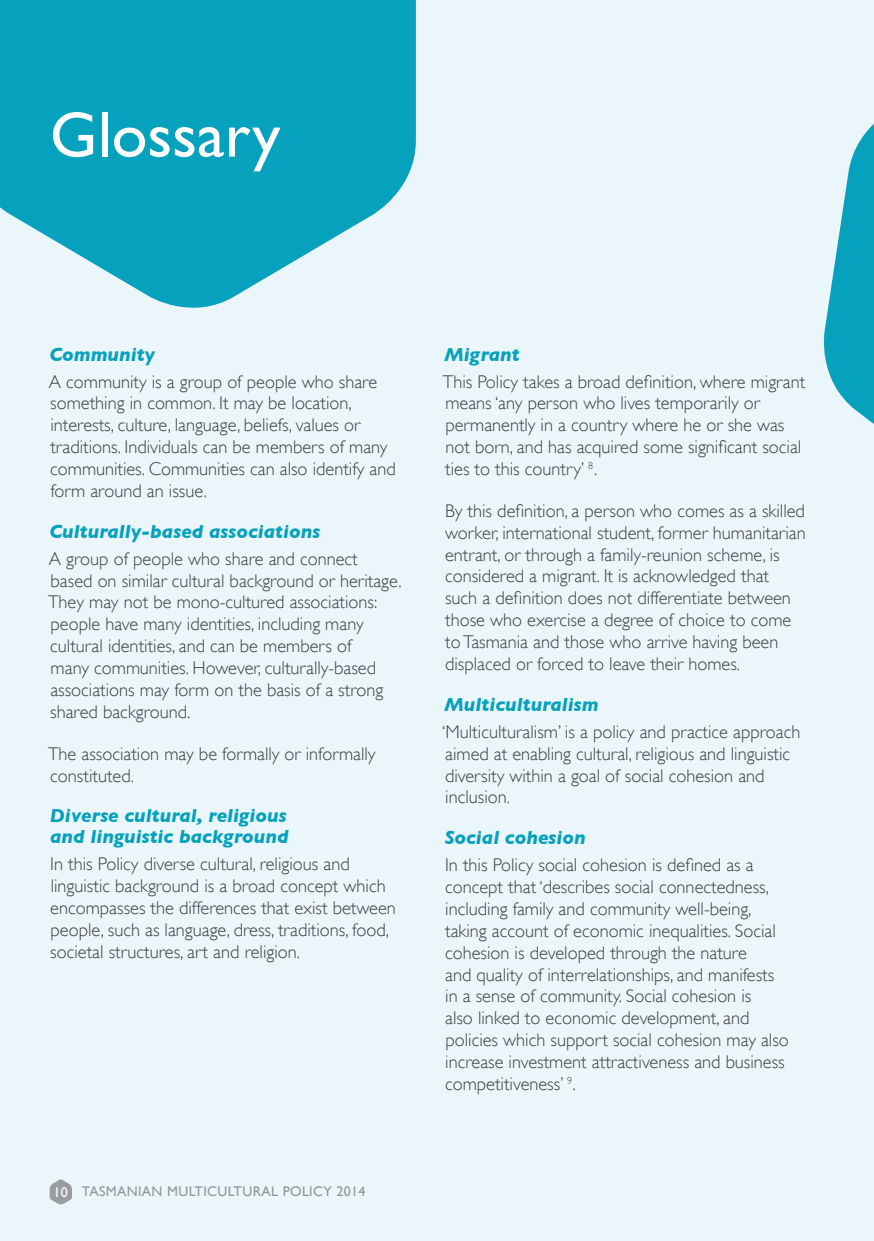
<style>
.page{position:relative;width:874px;height:1241px;background:#fff}
.page>*{position:absolute;margin:0;border:0;box-sizing:border-box;transform-origin:0 0}
.MP_page_head{font:64.58px "Gill Sans";color:#fff}
.MP__head_2{font:italic 700 19.25px/21px "Gill Sans";color:#06a1bc}
.MP_body_smaller{font:300 18.38px/21.9px "Gill Sans";color:#3e3e3f}
.t1{font:14px "Gill Sans";letter-spacing:.025em;color:#939598}
.s1{color:#fff}
</style>
<div class="page">
<div style="left:0;top:0;width:873px;height:1240px;background:#ebf6fa"></div>
<svg style="left:823px;top:124px;width:50px;height:300px"></svg>
<svg style="left:0;top:0;width:415px;height:308px;fill:#06a1bc"></svg>
<svg style="left:50px;top:1179px;width:22px;height:26px"></svg>
<p class="MP_page_head" style="left:50px;top:97px;width:232px">Glossary</p>
<p class="MP__head_2" style="left:49px;top:343px;width:107px">Community</p>
<p class="MP_body_smaller" style="left:49px;top:369px;width:348px">A community is a group of people who share something in common. It may be location, interests, culture, language, beliefs, values or traditions. Individuals can be members of many communities. Communities can also identify and form around an issue.</p>
<p class="MP__head_2" style="left:49px;top:520px;width:272px">Culturally-based associations</p>
<p class="MP_body_smaller" style="left:48px;top:547px;width:355px">A group of people who share and connect based on similar cultural background or heritage.<br>They may not be mono-cultured associations: people have many identities, including many cultural identities, and can be members of<br>many communities. However, culturally-based associations may form on the basis of a strong shared background.</p>
<p class="MP_body_smaller" style="left:48px;top:741px;width:329px">The association may be formally or informally constituted.</p>
<p class="MP__head_2" style="left:50px;top:805px;width:240px">Diverse cultural, religious and linguistic background</p>
<p class="MP_body_smaller" style="left:50px;top:852px;width:347px">In this Policy diverse cultural, religious and linguistic background is a broad concept which encompasses the differences that exist between people, such as language, dress, traditions, food, societal structures, art and religion.</p>
<p class="t1" style="left:53px;top:1182px;width:313px"><span class="s1">10</span> TASMANIAN MULTICULTURAL POLICY 2014</p>
<p class="MP__head_2" style="left:444px;top:343px;width:77px">Migrant</p>
<p class="MP_body_smaller" style="left:442px;top:369px;width:364px">This Policy takes a broad definition, where migrant means ‘any person who lives temporarily or permanently in a country where he or she was not born, and has acquired some significant social ties to this country’ <sup>8</sup>.</p>
<p class="MP_body_smaller" style="left:445px;top:499px;width:362px">By this definition, a person who comes as a skilled worker, international student, former humanitarian entrant, or through a family-reunion scheme, is considered a migrant. It is acknowledged that such a definition does not differentiate between those who exercise a degree of choice to come to Tasmania and those who arrive having been displaced or forced to leave their homes.</p>
<p class="MP__head_2" style="left:444px;top:693px;width:156px">Multiculturalism</p>
<p class="MP_body_smaller" style="left:442px;top:719px;width:359px">‘Multiculturalism’ is a policy and practice approach aimed at enabling cultural, religious and linguistic diversity within a goal of social cohesion and inclusion.</p>
<p class="MP__head_2" style="left:444px;top:827px;width:142px">Social cohesion</p>
<p class="MP_body_smaller" style="left:445px;top:853px;width:345px">In this Policy social cohesion is defined as a concept that ‘describes social connectedness, including family and community well-being, taking account of economic inequalities. Social cohesion is developed through the nature<br>and quality of interrelationships, and manifests in a sense of community. Social cohesion is<br>also linked to economic development, and policies which support social cohesion may also increase investment attractiveness and business competitiveness’ <sup>9</sup>.</p>
</div>
